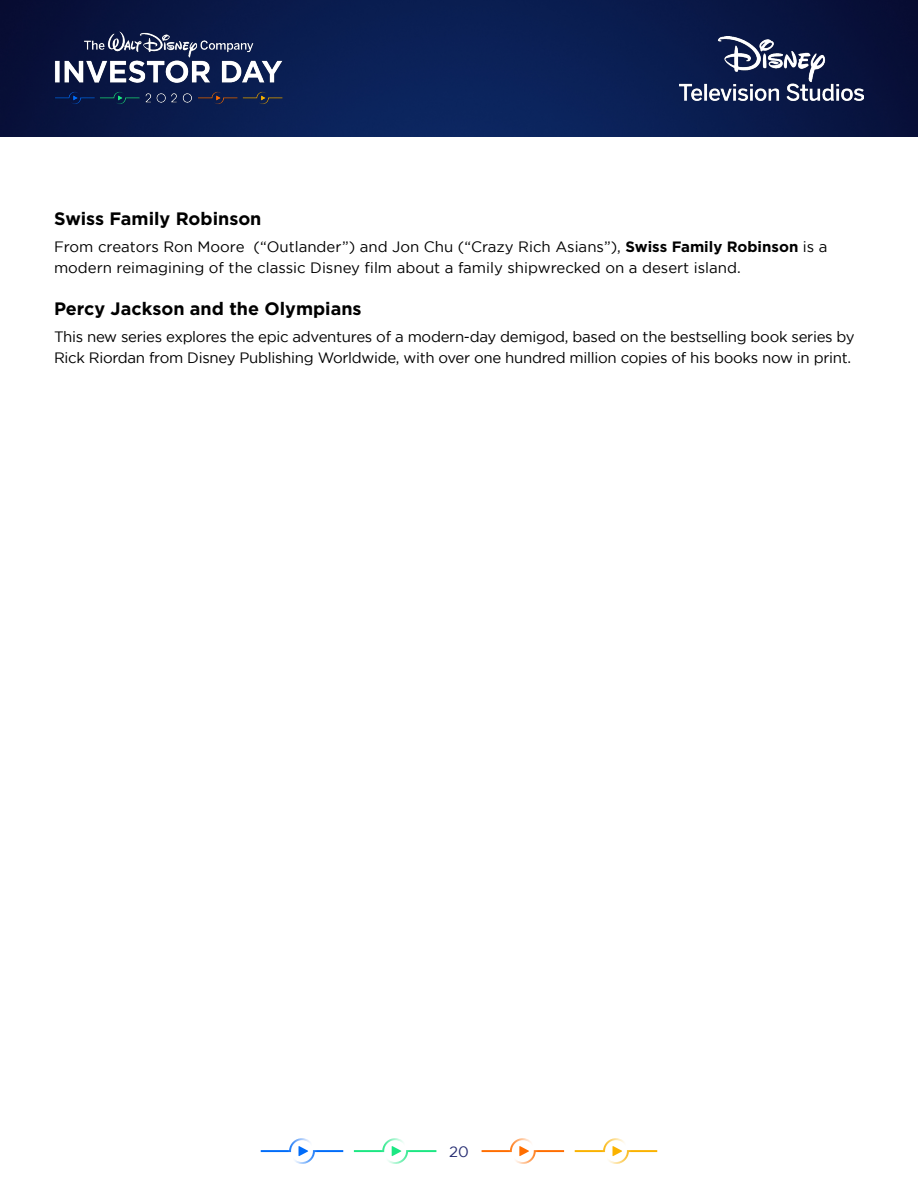
<style>
.page{position:relative;width:918px;height:1188px;background:#fff}
.page>*{position:absolute;margin:0;border:0;box-sizing:border-box;transform-origin:0 0}
.t1{font:700 18px "Gotham";color:#000}
.t2{font:15px/21px "Gotham";letter-spacing:-.02em;color:#000}
.t3{font:15px/21px "Gotham";color:#000}
.t4{font:15px "Gotham";color:#272d72}
.s1{font-weight:700}
</style>
<div class="page">
<img style="left:0;top:0;width:918px;height:136px">
<img style="left:54px;top:31px;width:229px;height:74px">
<img style="left:679px;top:36px;width:185px;height:64px">
<svg style="left:482px;top:1138px;width:82px;height:26px"></svg>
<svg style="left:354px;top:1138px;width:82px;height:26px"></svg>
<svg style="left:261px;top:1138px;width:82px;height:26px"></svg>
<svg style="left:575px;top:1138px;width:82px;height:26px"></svg>
<p class="t1" style="left:54px;top:207px;width:209px">Swiss Family Robinson</p>
<p class="t3" style="left:54px;top:236px;width:775px">From creators Ron Moore (“Outlander”) and Jon Chu (“Crazy Rich Asians”), <span class="s1">Swiss Family Robinson</span> is a modern reimagining of the classic Disney film about a family shipwrecked on a desert island.</p>
<p class="t1" style="left:54px;top:297px;width:309px">Percy Jackson and the Olympians</p>
<p class="t2" style="left:54px;top:326px;width:802px">This new series explores the epic adventures of a modern-day demigod, based on the bestselling book series by<br>Rick Riordan from Disney Publishing Worldwide, with over one hundred million copies of his books now in print.</p>
<p class="t4" style="left:449px;top:1143px;width:21px">20</p>
</div>
